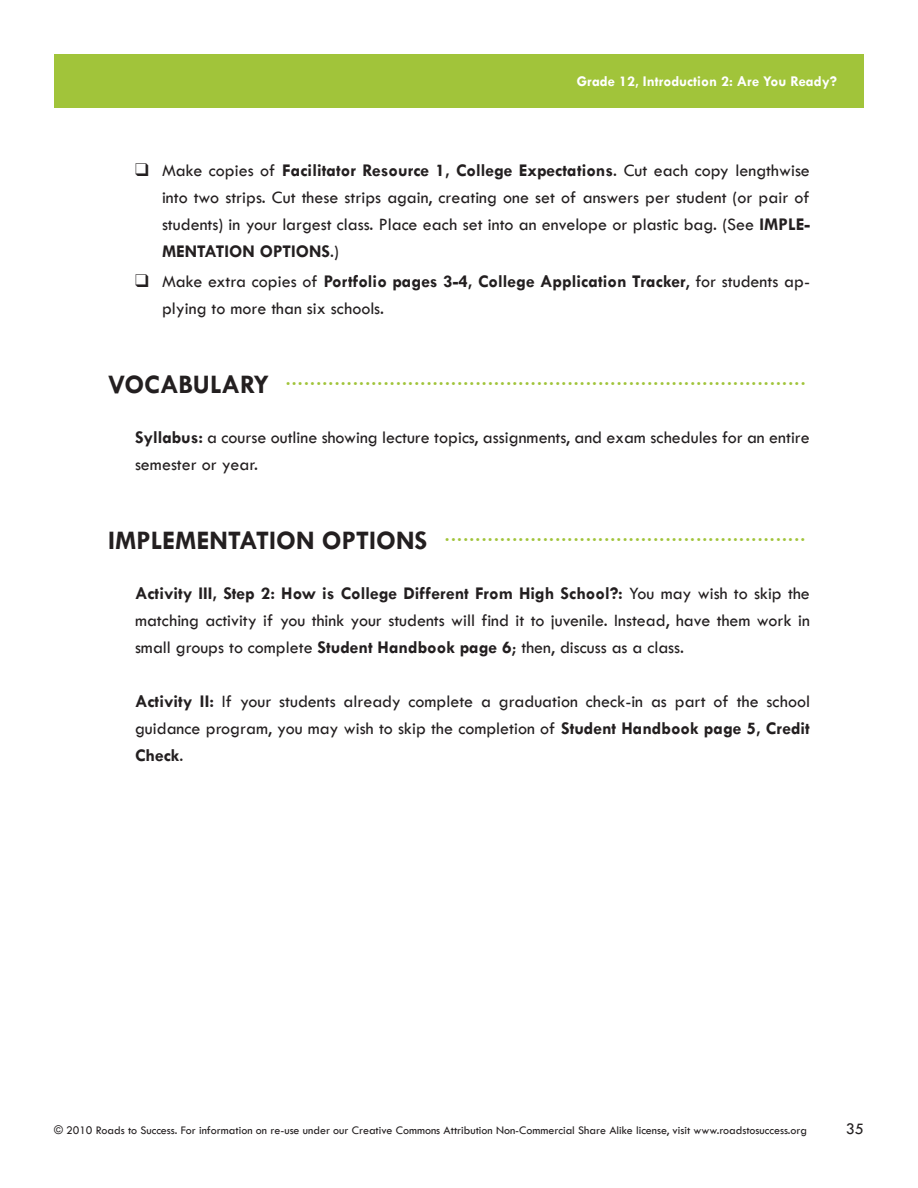
<style>
.page{position:relative;width:918px;height:1188px;background:#fff}
.page>*{position:absolute;margin:0;border:0;box-sizing:border-box;transform-origin:0 0}
.LO_Head1{font:700 18.75px "Tw Cen";color:#a1c43a}
.LO_TextFirst{font:18px/27px "Tw Cen";color:#231f20;text-align:justify}
.LO_Checkbox{font:18px/27px "Tw Cen";color:#231f20;text-align:justify}
.t1{font:16.5px "Tw Cen";color:#231f20}
.t2{font:700 15px "Tw Cen";color:#fff}
.t3{font:12px "Tw Cen";color:#231f20}
.s1{font-weight:700}
.s2{font-size:27px;color:#231f20}
</style>
<div class="page">
<div style="left:54px;top:54px;width:810px;height:54px;background:#a1c43a"></div>
<p class="t2" style="left:577px;top:72px;width:262px">Grade 12, Introduction 2: Are You Ready?</p>
<p class="LO_Checkbox" style="left:162px;top:156px;width:650px;text-indent:-27px">❑ Make copies of <span class="s1">Facilitator Resource 1, College Expectations</span>. Cut each copy lengthwise into two strips. Cut these strips again, creating one set of answers per student (or pair of students) in your largest class. Place each set into an envelope or plastic bag. (See <span class="s1">IMPLE-MENTATION OPTIONS</span>.)</p>
<p class="LO_Checkbox" style="left:162px;top:267px;width:649px;text-indent:-27px">❑ Make extra copies of <span class="s1">Portfolio pages 3-4, College Application Tracker</span>, for students ap&shy;plying to more than six schools.</p>
<p class="LO_Head1" style="left:108px;top:368px;width:699px"><span class="s2">VOCABULARY</span> .....................................................................................</p>
<p class="LO_TextFirst" style="left:135px;top:423px;width:676px"><span class="s1">Syllabus:</span> a course outline showing lecture topics, assignments, and exam schedules for an entire semester or year.</p>
<p class="LO_Head1" style="left:108px;top:524px;width:699px"><span class="s2">IMPLEMENTATION OPTIONS</span> ...........................................................</p>
<p class="LO_TextFirst" style="left:135px;top:579px;width:677px"><span class="s1">Activity III, Step 2: How is College Different From High School?:</span> You may wish to skip the matching activity if you think your students will find it to juvenile. Instead, have them work in small groups to complete <span class="s1">Student Handbook page 6</span>; then, discuss as a class.</p>
<p class="LO_TextFirst" style="left:135px;top:687px;width:677px"><span class="s1">Activity II:</span> If your students already complete a graduation check-in as part of the school guidance program, you may wish to skip the completion of <span class="s1">Student Handbook page 5, Credit Check</span>.</p>
<p class="t3" style="left:54px;top:1123px;width:755px">© 2010 Roads to Success. For information on re-use under our Creative Commons Attribution Non-Commercial Share Alike license, visit www.roadstosuccess.org</p>
<p class="t1" style="left:846px;top:1119px;width:20px">35</p>
</div>
